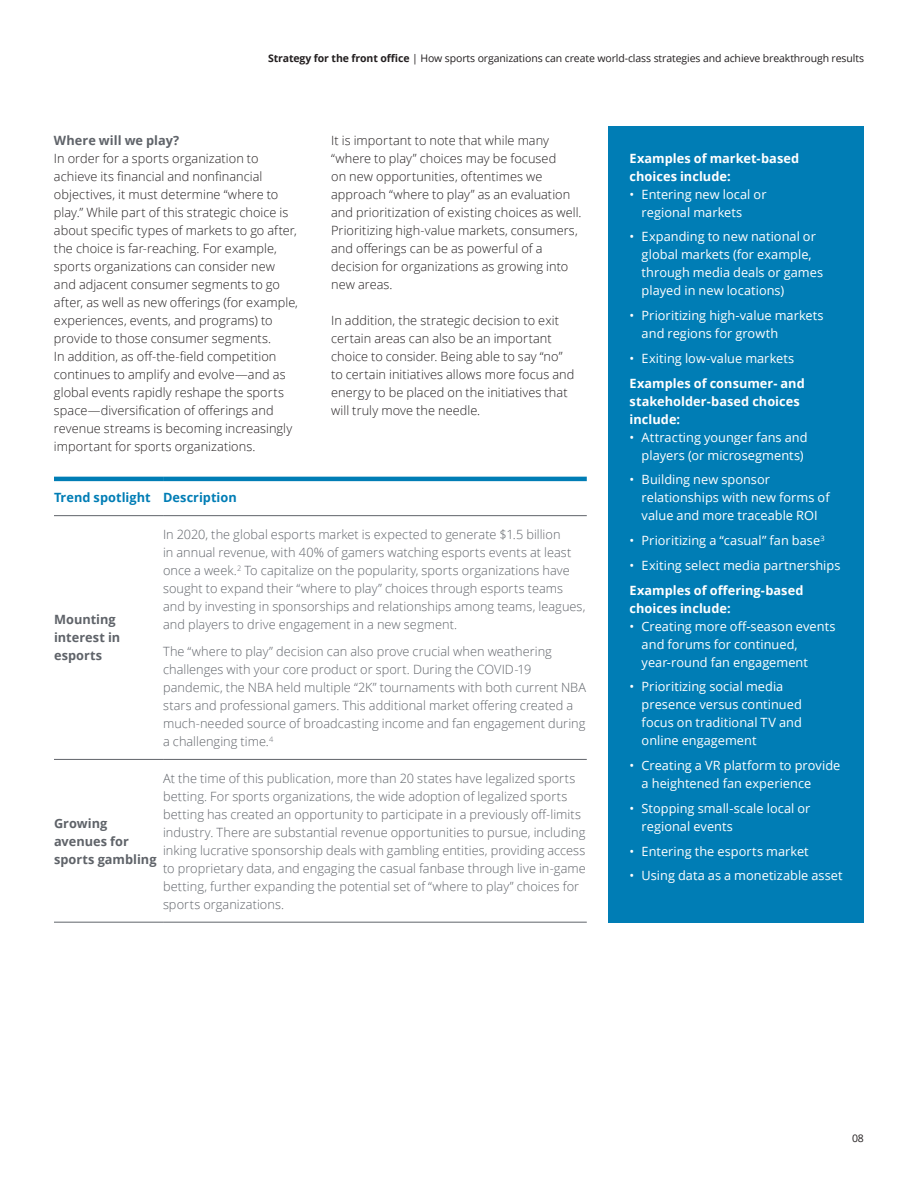
<style>
.page{position:relative;width:918px;height:1188px;background:#fff}
.page>*{position:absolute;margin:0;border:0;box-sizing:border-box;transform-origin:0 0}
.Chart_key__8_5_12pt{font:300 12.75px/18px "Open Sans";letter-spacing:.005em;color:#5f6369}
.Body_copy__8_5_12pt{font:300 12.75px/18px "Open Sans";letter-spacing:.005em;color:#231f20}
.Body_copy__white_8_5{font:12.75px/18px "Open Sans";letter-spacing:.005em;color:#fff}
.Body_copy__white_8_5-2{font:700 12.75px/18px "Open Sans";letter-spacing:.005em;color:#fff}
.Chart_Table_subheadi{font:700 12.75px/18px "Open Sans";color:#5f6369}
.Subhead_A__8_5_12pt{font:700 12.75px "Open Sans";letter-spacing:.005em;color:#007db5}
.Subhead_C__8_5pt_12p{font:700 12.75px "Open Sans";color:#5f6369}
.t1{font:10.5px "Open Sans";letter-spacing:-.01em;color:#231f20}
.s1{font-weight:700}
</style>
<div class="page">
<hr style="left:54px;top:922px;width:109px;height:1px;background:#5f6369">
<hr style="left:163px;top:922px;width:424px;height:1px;background:#5f6369">
<hr style="left:54px;top:759px;width:109px;height:1px;background:#5f6369">
<hr style="left:163px;top:759px;width:424px;height:1px;background:#5f6369">
<hr style="left:54px;top:515px;width:109px;height:1px;background:#5f6369">
<hr style="left:163px;top:515px;width:424px;height:1px;background:#5f6369">
<hr style="left:54px;top:477px;width:109px;height:4px;background:#007db5">
<hr style="left:163px;top:477px;width:424px;height:4px;background:#007db5">
<div style="left:608px;top:127px;width:256px;height:796px;background:#007db5"></div>
<p class="t1" style="left:268px;top:51px;width:597px"><span class="s1">Strategy for the front office</span> | How sports organizations can create world-class strategies and achieve breakthrough results</p>
<p class="Subhead_C__8_5pt_12p" style="left:54px;top:131px;width:127px">Where will we play?</p>
<p class="Body_copy__8_5_12pt" style="left:54px;top:149px;width:246px">In order for a sports organization to achieve its financial and nonfinancial objectives, it must determine “where to play.” While part of this strategic choice is about specific types of markets to go after, the choice is far-reaching. For example, sports organizations can consider new and adjacent consumer segments to go after, as well as new offerings (for example, experiences, events, and programs) to provide to those consumer segments.<br>In addition, as off-the-field competition continues to amplify and evolve—and as global events rapidly reshape the sports space—diversification of offerings and revenue streams is becoming increasingly important for sports organizations.</p>
<p class="Subhead_A__8_5_12pt" style="left:54px;top:489px;width:98px">Trend spotlight</p>
<p class="Subhead_A__8_5_12pt" style="left:163px;top:489px;width:75px">Description</p>
<p class="Body_copy__8_5_12pt" style="left:331px;top:131px;width:252px">It is important to note that while many “where to play” choices may be focused<br>on new opportunities, oftentimes we approach “where to play” as an evaluation and prioritization of existing choices as well.<br>Prioritizing high-value markets, consumers, and offerings can be as powerful of a decision for organizations as growing into new areas.</p>
<p class="Body_copy__8_5_12pt" style="left:331px;top:311px;width:245px">In addition, the strategic decision to exit certain areas can also be an important choice to consider. Being able to say “no” to certain initiatives allows more focus and energy to be placed on the initiatives that will truly move the needle.</p>
<p class="Chart_Table_subheadi" style="left:54px;top:610px;width:68px">Mounting interest in esports</p>
<p class="Chart_key__8_5_12pt" style="left:163px;top:525px;width:424px">In 2020, the global esports market is expected to generate $1.5 billion<br>in annual revenue, with 40% of gamers watching esports events at least once a week.<sup>2</sup> To capitalize on the popularity, sports organizations have sought to expand their “where to play” choices through esports teams and by investing in sponsorships and relationships among teams, leagues, and players to drive engagement in a new segment.</p>
<p class="Chart_key__8_5_12pt" style="left:163px;top:642px;width:425px">The “where to play” decision can also prove crucial when weathering challenges with your core product or sport. During the COVID-19 pandemic, the NBA held multiple “2K” tournaments with both current NBA stars and professional gamers. This additional market offering created a much-needed source of broadcasting income and fan engagement during a challenging time.<sup>4</sup></p>
<p class="Chart_key__8_5_12pt" style="left:163px;top:769px;width:424px">At the time of this publication, more than 20 states have legalized sports betting. For sports organizations, the wide adoption of legalized sports betting has created an opportunity to participate in a previously off-limits industry. There are substantial revenue opportunities to pursue, including inking lucrative sponsorship deals with gambling entities, providing access to proprietary data, and engaging the casual fanbase through live in-game betting, further expanding the potential set of “where to play” choices for sports organizations.</p>
<p class="Chart_Table_subheadi" style="left:54px;top:814px;width:104px">Growing avenues for sports gambling</p>
<p class="Body_copy__white_8_5-2" style="left:630px;top:149px;width:171px">Examples of market-based choices include:</p>
<p class="Body_copy__white_8_5" style="left:642px;top:185px;width:126px;text-indent:-12px">• Entering new local or regional markets</p>
<p class="Body_copy__white_8_5" style="left:642px;top:227px;width:183px;text-indent:-12px">• Expanding to new national or global markets (for example, through media deals or games played in new locations)</p>
<p class="Body_copy__white_8_5" style="left:642px;top:306px;width:184px;text-indent:-12px">• Prioritizing high-value markets and regions for growth</p>
<p class="Body_copy__white_8_5" style="left:630px;top:349px;width:166px">• Exiting low-value markets</p>
<p class="Body_copy__white_8_5-2" style="left:630px;top:374px;width:177px">Examples of consumer- and stakeholder-based choices include:</p>
<p class="Body_copy__white_8_5" style="left:642px;top:428px;width:167px;text-indent:-12px">• Attracting younger fans and players (or microsegments)</p>
<p class="Body_copy__white_8_5" style="left:642px;top:470px;width:190px;text-indent:-12px">• Building new sponsor relationships with new forms of value and more traceable ROI</p>
<p class="Body_copy__white_8_5" style="left:630px;top:531px;width:196px">• Prioritizing a “casual” fan base<sup>3</sup></p>
<p class="Body_copy__white_8_5" style="left:630px;top:556px;width:212px">• Exiting select media partnerships</p>
<p class="Body_copy__white_8_5-2" style="left:630px;top:581px;width:175px">Examples of offering-based choices include:</p>
<p class="Body_copy__white_8_5" style="left:642px;top:617px;width:195px;text-indent:-12px">• Creating more off-season events and forums for continued, year-round fan engagement</p>
<p class="Body_copy__white_8_5" style="left:642px;top:677px;width:162px;text-indent:-12px">• Prioritizing social media presence versus continued focus on traditional TV and online engagement</p>
<p class="Body_copy__white_8_5" style="left:642px;top:756px;width:200px;text-indent:-12px">• Creating a VR platform to provide a heightened fan experience</p>
<p class="Body_copy__white_8_5" style="left:642px;top:799px;width:170px;text-indent:-12px">• Stopping small-scale local or regional events</p>
<p class="Body_copy__white_8_5" style="left:630px;top:842px;width:181px">• Entering the esports market</p>
<p class="Body_copy__white_8_5" style="left:630px;top:866px;width:215px">• Using data as a monetizable asset</p>
<p class="t1" style="left:852px;top:1131px;width:13px">08</p>
</div>
